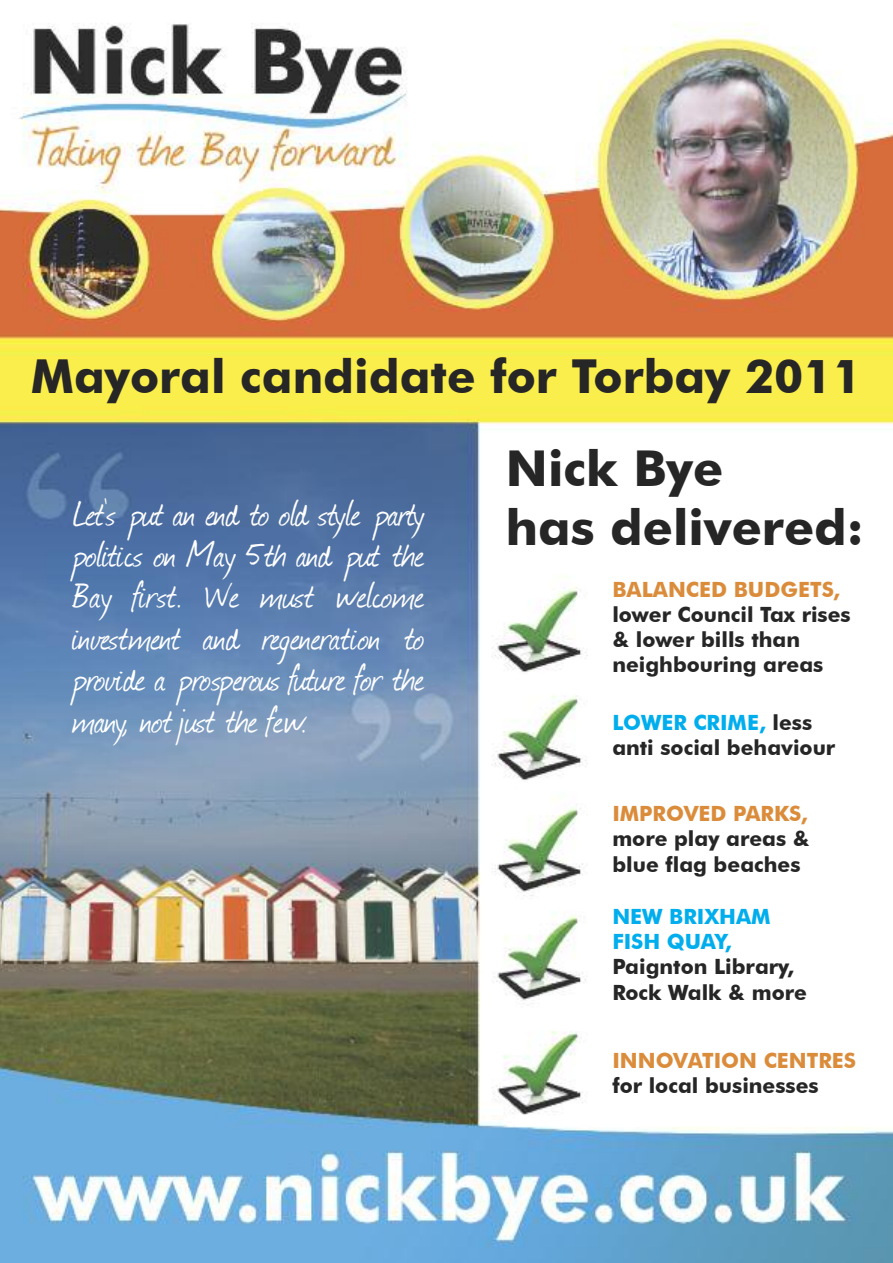
<style>
.page{position:relative;width:893px;height:1263px;background:#fff}
.page>*{position:absolute;margin:0;border:0;box-sizing:border-box;transform-origin:0 0}
.t1{font:700 49.35px/59.2px "Futura BT";color:#272627}
.t2{font:700 46.8px "Futura BT";color:#272627}
.t3{font:42.9px/41.4px "Journal";letter-spacing:-.02em;color:#fff;text-align:justify}
.t4{font:700 21px/25.2px "Futura BT";color:#272627}
.t5{font:700 21px "Futura BT";color:#db8c3b}
.t6{font:700 21px/25.2px "Futura BT";color:#00aded}
.s1{color:#00aded}
</style>
<div class="page">
<img style="left:0;top:23px;width:893px;height:1240px">
<h2 class="t2" style="left:31px;top:348px;width:833px">Mayoral candidate for Torbay 2011</h2>
<h3 class="t3" style="left:73px;top:492px;width:353px">Let’s put an end to old style party politics on May 5th and put the Bay first. We must welcome investment and regeneration to provide a prosperous future for the many, not just the few.</h3>
<h1 class="t1" style="left:506px;top:438px;width:359px">Nick Bye<br>has delivered:</h1>
<p class="t5" style="left:612px;top:577px;width:229px">BALANCED BUDGETS,</p>
<p class="t4" style="left:612px;top:602px;width:240px">lower Council Tax rises &amp; lower bills than neighbouring areas</p>
<p class="t4" style="left:612px;top:710px;width:224px"><span class="s1">LOWER CRIME,</span> less anti social behaviour</p>
<p class="t5" style="left:612px;top:801px;width:197px">IMPROVED PARKS,</p>
<p class="t4" style="left:612px;top:826px;width:199px">more play areas &amp; blue flag beaches</p>
<p class="t6" style="left:612px;top:904px;width:160px">NEW BRIXHAM<br>FISH QUAY,</p>
<p class="t4" style="left:612px;top:954px;width:196px">Paignton Library,<br>Rock Walk &amp; more</p>
<p class="t5" style="left:612px;top:1048px;width:245px">INNOVATION CENTRES</p>
<p class="t4" style="left:612px;top:1073px;width:208px">for local businesses</p>
</div>
